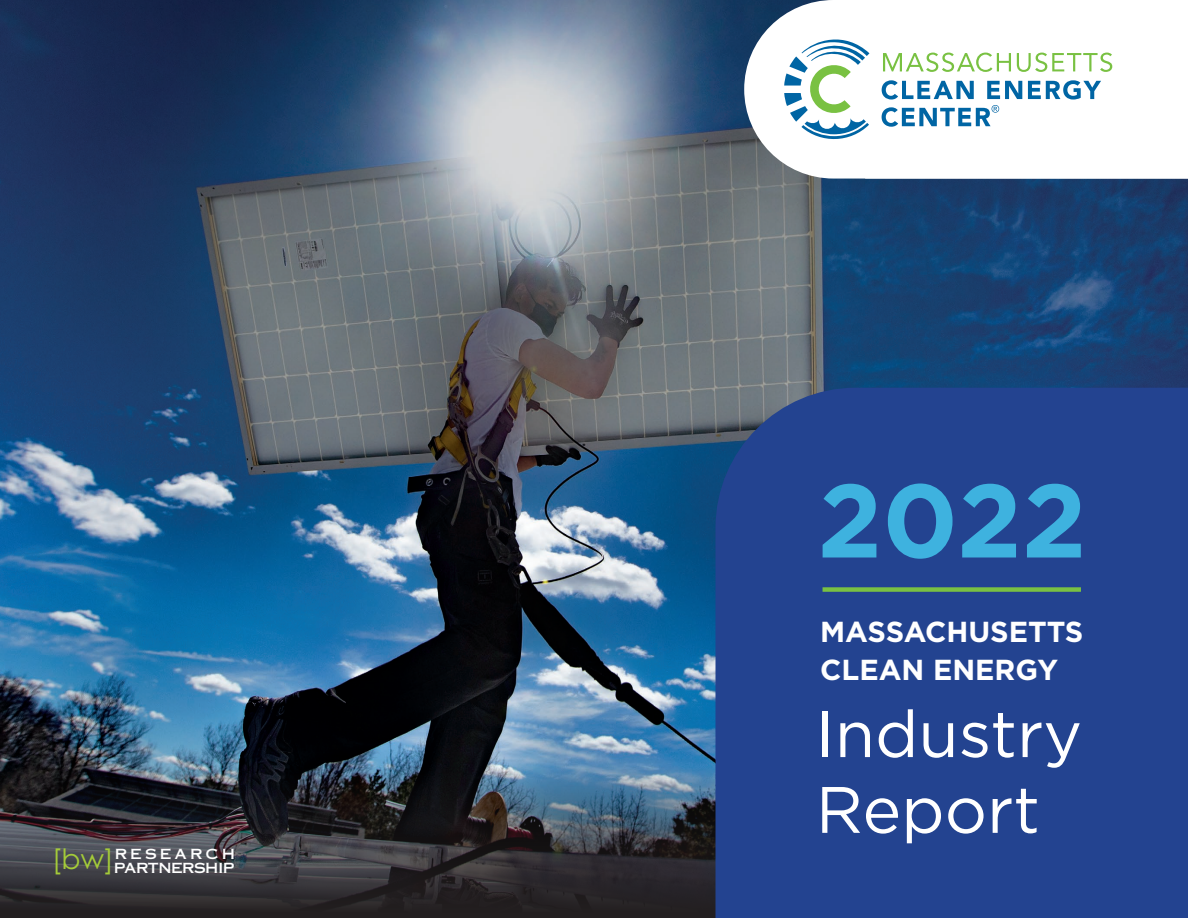
<style>
.page{position:relative;width:1188px;height:918px;background:#fff}
.page>*{position:absolute;margin:0;border:0;box-sizing:border-box;transform-origin:0 0}
.t1{font:700 103.95px "Gotham";color:#3eb2df}
.t2{font:65.55px/75.8px "Gotham";color:#fff}
.t3{font:700 28.95px/37.7px "Gotham";color:#fff}
.t4{font:13.95px/13.5px "Copperplate Gothic Std 31 AB";letter-spacing:-.035em;color:#fff;text-align:right}
.s1{font-family:"Century Gothic";font-size:28.05px;color:#a4cb39}
</style>
<div class="page">
<img style="left:0;top:0;width:1188px;height:759px">
<svg style="left:744px;top:0;width:91px;height:179px"></svg>
<svg style="left:835px;top:0;width:353px;height:179px"></svg>
<svg style="left:784px;top:40px;width:85px;height:99px"></svg>
<svg style="left:883px;top:53px;width:229px;height:19px"></svg>
<svg style="left:882px;top:80px;width:219px;height:47px"></svg>
<img style="left:0;top:759px;width:716px;height:159px">
<div style="left:716px;top:388px;width:472px;height:530px;background:#234390"></div>
<div style="left:823px;top:587px;width:258px;height:5px;background:#79c142"></div>
<p class="t4" style="left:52px;top:848px;width:185px"><span class="s1">[bw]</span>R E S E A R C H<br>PARTNERSHIP</p>
<p class="t1" style="left:817px;top:452px;width:271px">2022</p>
<p class="t3" style="left:820px;top:613px;width:265px">MASSACHUSETTS<br>CLEAN ENERGY</p>
<p class="t2" style="left:816px;top:695px;width:268px">Industry<br>Report</p>
</div>
